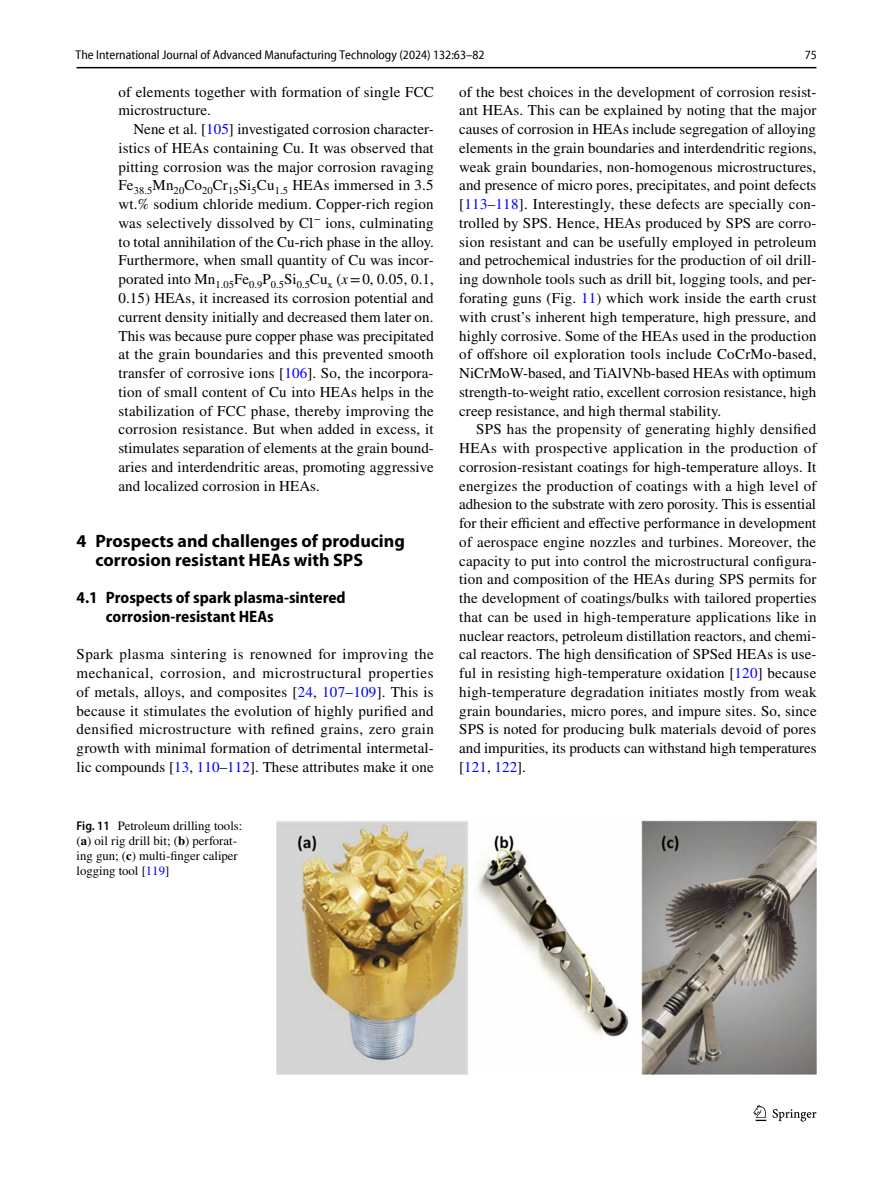
<style>
.page{position:relative;width:893px;height:1187px;background:#fff}
.page>*{position:absolute;margin:0;border:0;box-sizing:border-box;transform-origin:0 0}
.t1{font:700 18px/18.8px "Myriad Pro";color:#000}
.t2{font:700 semi-condensed 16.5px/18.8px "Myriad Pro";color:#000}
.t3{font:15px/18.8px "STIX";letter-spacing:.005em;color:#000;text-align:justify}
.t4{font:12.75px/15px "STIX";color:#000}
.t5{font:semi-condensed 12.75px "Myriad Pro Unic";color:#000}
.s1{color:#00f}
.s2{font-style:italic}
.s3{font-family:"Myriad Pro";font-weight:600;font-stretch:semi-condensed}
.s4{font-weight:700}
</style>
<div class="page">
<hr style="left:77px;top:67px;width:739px;height:1px;background:#000">
<svg style="left:753px;top:1105px;width:13px;height:15px"></svg>
<svg style="left:773px;top:1109px;width:43px;height:12px"></svg>
<img style="left:276px;top:820px;width:540px;height:253px">
<p class="t5" style="left:76px;top:50px;width:410px">The International Journal of Advanced Manufacturing Technology (2024) 132:63–82</p>
<p class="t5" style="left:805px;top:50px;width:14px">75</p>
<p class="t3" style="left:119px;top:83px;width:317px">of elements together with formation of single FCC microstructure.</p>
<p class="t3" style="left:119px;top:121px;width:317px;text-indent:15px">Nene et al. [<span class="s1">105</span>] investigated corrosion character&shy;istics of HEAs containing Cu. It was observed that pitting corrosion was the major corrosion ravaging Fe<sub>38.5</sub>Mn<sub>20</sub>Co<sub>20</sub>Cr<sub>15</sub>Si<sub>5</sub>Cu<sub>1.5</sub> HEAs immersed in 3.5 wt.% sodium chloride medium. Copper-rich region was selectively dissolved by Cl<sup>−</sup> ions, culminating to total annihilation of the Cu-rich phase in the alloy.<br>Furthermore, when small quantity of Cu was incor&shy;porated into Mn<sub>1.05</sub>Fe<sub>0.9</sub>P<sub>0.5</sub>Si<sub>0.5</sub>Cu<sub>x</sub> (<span class="s2">x</span>=0, 0.05, 0.1, 0.15) HEAs, it increased its corrosion potential and current density initially and decreased them later on.<br>This was because pure copper phase was precipitated at the grain boundaries and this prevented smooth transfer of corrosive ions [<span class="s1">106</span>]. So, the incorpora&shy;tion of small content of Cu into HEAs helps in the stabilization of FCC phase, thereby improving the corrosion resistance. But when added in excess, it stimulates separation of elements at the grain bound&shy;aries and interdendritic areas, promoting aggressive and localized corrosion in HEAs.</p>
<p class="t1" style="left:96px;top:531px;width:311px;text-indent:-19px">4 Prospects and challenges of producing corrosion resistant HEAs with SPS</p>
<p class="t2" style="left:106px;top:588px;width:241px;text-indent:-29px">4.1 Prospects of spark plasma‑sintered corrosion‑resistant HEAs</p>
<p class="t3" style="left:77px;top:646px;width:359px">Spark plasma sintering is renowned for improving the mechanical, corrosion, and microstructural properties of metals, alloys, and composites [<span class="s1">24</span>, <span class="s1">107</span>–<span class="s1">109</span>]. This is because it stimulates the evolution of highly purified and densified microstructure with refined grains, zero grain growth with minimal formation of detrimental intermetal&shy;lic compounds [<span class="s1">13</span>, <span class="s1">110</span>–<span class="s1">112</span>]. These attributes make it one</p>
<p class="t4" style="left:77px;top:818px;width:167px"><span class="s3">Fig. 11</span> Petroleum drilling tools: (<span class="s4">a</span>) oil rig drill bit; (<span class="s4">b</span>) perforat&shy;ing gun; (<span class="s4">c</span>) multi-finger caliper logging tool [<span class="s1">119</span>]</p>
<p class="t3" style="left:459px;top:83px;width:359px">of the best choices in the development of corrosion resist&shy;ant HEAs. This can be explained by noting that the major causes of corrosion in HEAs include segregation of alloying elements in the grain boundaries and interdendritic regions, weak grain boundaries, non-homogenous microstructures, and presence of micro pores, precipitates, and point defects [<span class="s1">113</span>–<span class="s1">118</span>]. Interestingly, these defects are specially con&shy;trolled by SPS. Hence, HEAs produced by SPS are corro&shy;sion resistant and can be usefully employed in petroleum and petrochemical industries for the production of oil drill&shy;ing downhole tools such as drill bit, logging tools, and per&shy;forating guns (Fig. <span class="s1">11</span>) which work inside the earth crust with crust’s inherent high temperature, high pressure, and highly corrosive. Some of the HEAs used in the production of offshore oil exploration tools include CoCrMo-based, NiCrMoW-based, and TiAlVNb-based HEAs with optimum strength-to-weight ratio, excellent corrosion resistance, high creep resistance, and high thermal stability.</p>
<p class="t3" style="left:459px;top:421px;width:359px;text-indent:17px">SPS has the propensity of generating highly densified HEAs with prospective application in the production of corrosion-resistant coatings for high-temperature alloys. It energizes the production of coatings with a high level of adhesion to the substrate with zero porosity. This is essential for their efficient and effective performance in development of aerospace engine nozzles and turbines. Moreover, the capacity to put into control the microstructural configura&shy;tion and composition of the HEAs during SPS permits for the development of coatings/bulks with tailored properties that can be used in high-temperature applications like in nuclear reactors, petroleum distillation reactors, and chemi&shy;cal reactors. The high densification of SPSed HEAs is use&shy;ful in resisting high-temperature oxidation [<span class="s1">120</span>] because high-temperature degradation initiates mostly from weak grain boundaries, micro pores, and impure sites. So, since SPS is noted for producing bulk materials devoid of pores and impurities, its products can withstand high temperatures [<span class="s1">121</span>, <span class="s1">122</span>].</p>
</div>
